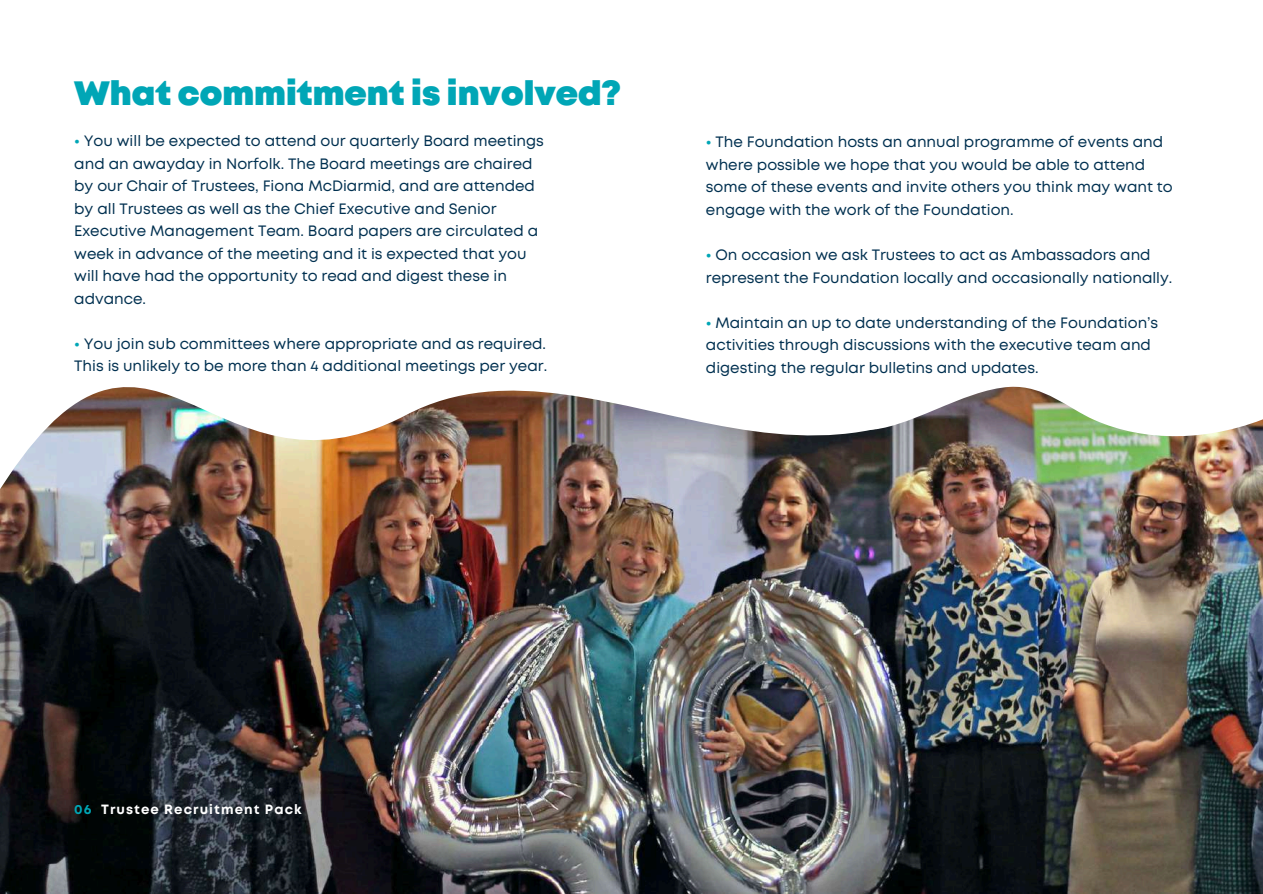
<style>
.page{position:relative;width:1263px;height:894px;background:#fff}
.page>*{position:absolute;margin:0;border:0;box-sizing:border-box;transform-origin:0 0}
.t1{font:900 33.75px "Mont";color:#00a6b6}
.t2{font:15px/22.5px "Mont";color:#003050}
.t3{font:700 13.35px "Mont";letter-spacing:.08em;color:#fff}
.s1{font-weight:700;color:#00a6b6}
.s2{color:#00a6b6}
</style>
<div class="page">
<img style="left:1072px;top:633px;width:191px;height:260px">
<img style="left:0;top:387px;width:1072px;height:506px">
<img style="left:850px;top:386px;width:413px;height:247px">
<div style="left:1141px;top:145px;width:122px;height:267px;background:#fff"></div>
<h1 class="t1" style="left:74px;top:80px;width:548px">What commitment is involved?</h1>
<p class="t2" style="left:74px;top:131px;width:471px"><span class="s1">•</span> You will be expected to attend our quarterly Board meetings and an awayday in Norfolk. The Board meetings are chaired by our Chair of Trustees, Fiona McDiarmid, and are attended by all Trustees as well as the Chief Executive and Senior Executive Management Team. Board papers are circulated a week in advance of the meeting and it is expected that you will have had the opportunity to read and digest these in advance.</p>
<p class="t2" style="left:74px;top:333px;width:474px"><span class="s1">•</span> You join sub committees where appropriate and as required.<br>This is unlikely to be more than 4 additional meetings per year.</p>
<p class="t2" style="left:706px;top:132px;width:468px"><span class="s1">•</span> The Foundation hosts an annual programme of events and where possible we hope that you would be able to attend some of these events and invite others you think may want to engage with the work of the Foundation.</p>
<p class="t2" style="left:706px;top:244px;width:468px"><span class="s1">•</span> On occasion we ask Trustees to act as Ambassadors and represent the Foundation locally and occasionally nationally.</p>
<p class="t2" style="left:706px;top:312px;width:454px"><span class="s1">•</span> Maintain an up to date understanding of the Foundation’s activities through discussions with the executive team and digesting the regular bulletins and updates.</p>
<p class="t3" style="left:74px;top:804px;width:229px"><span class="s2">06</span> Trustee Recruitment Pack</p>
</div>
